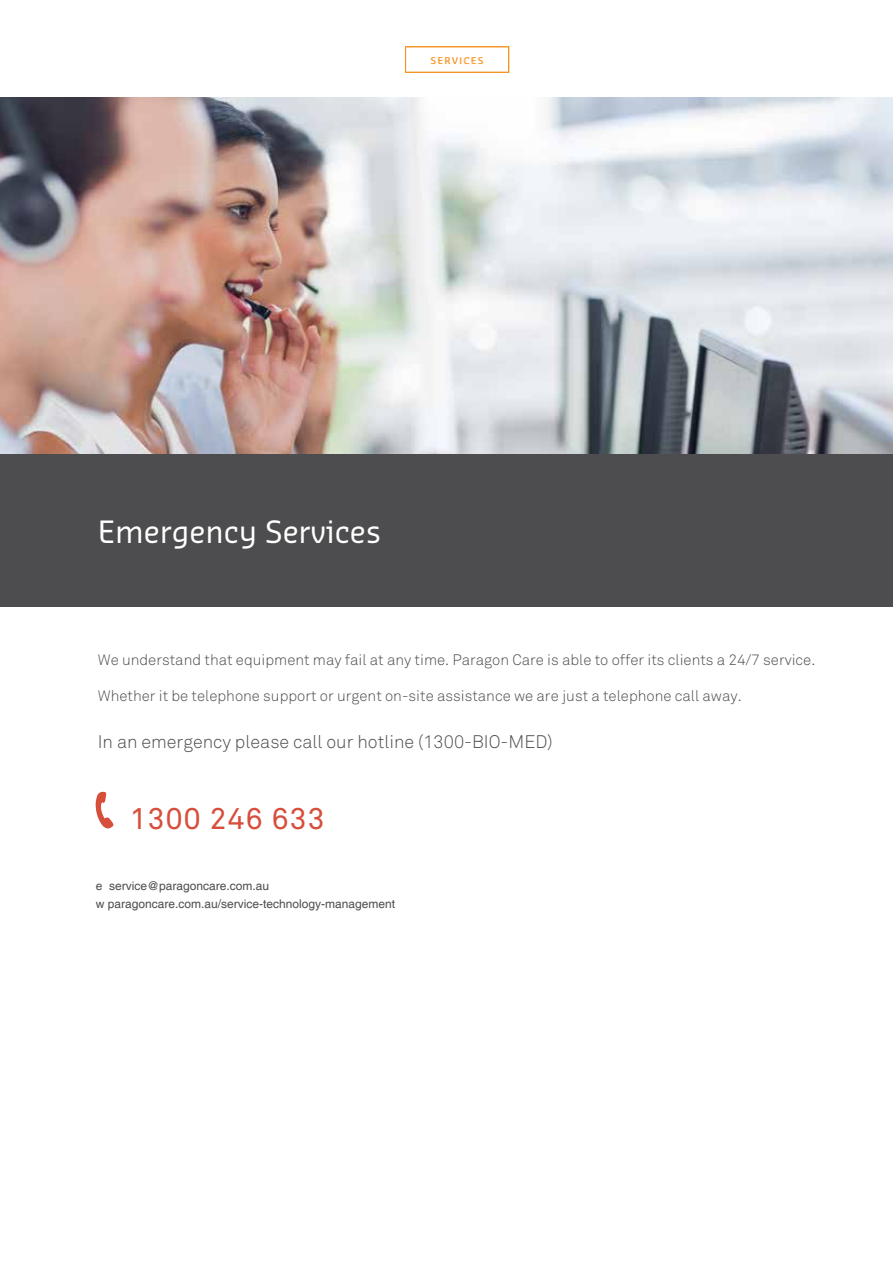
<style>
.page{position:relative;width:893px;height:1263px;background:#fff}
.page>*{position:absolute;margin:0;border:0;box-sizing:border-box;transform-origin:0 0}
.t1{font:30px "Sansa Pro";color:#fff}
.t2{font:30px "Akkurat";letter-spacing:.04em;color:#d74e3b}
.t3{font:300 18px "Akkurat";color:#4d4d4f}
.t4{font:300 15px "Akkurat";color:#4d4d4f}
.t5{font:12px/18px "Helvetica";color:#4d4d4f}
.t6{font:300 9px "Sansa Pro";letter-spacing:.2em;color:#f7921e}
.s1{font-weight:400}
</style>
<div class="page">
<img style="left:0;top:98px;width:893px;height:357px">
<div style="left:0;top:455px;width:893px;height:152px;background:#4d4d4f"></div>
<svg style="left:95px;top:792px;width:19px;height:37px"></svg>
<div style="left:405px;top:46px;width:104px;height:27px;border:1px solid #f7921e"></div>
<p class="t6" style="left:430px;top:55px;width:54px"><span class="s1">S</span>SERVICES</p>
<h1 class="t1" style="left:98px;top:512px;width:285px">Emergency Services</h1>
<p class="t4" style="left:98px;top:651px;width:719px">We understand that equipment may fail at any time. Paragon Care is able to offer its clients a 24/7 service.</p>
<p class="t4" style="left:98px;top:687px;width:645px">Whether it be telephone support or urgent on-site assistance we are just a telephone call away.</p>
<p class="t3" style="left:98px;top:731px;width:456px">In an emergency please call our hotline (1300-BIO-MED)</p>
<h1 class="t2" style="left:130px;top:801px;width:196px">1300 246 633</h1>
<p class="t5" style="left:96px;top:877px;width:301px">e service@paragoncare.com.au<br>w paragoncare.com.au/service-technology-management</p>
</div>
